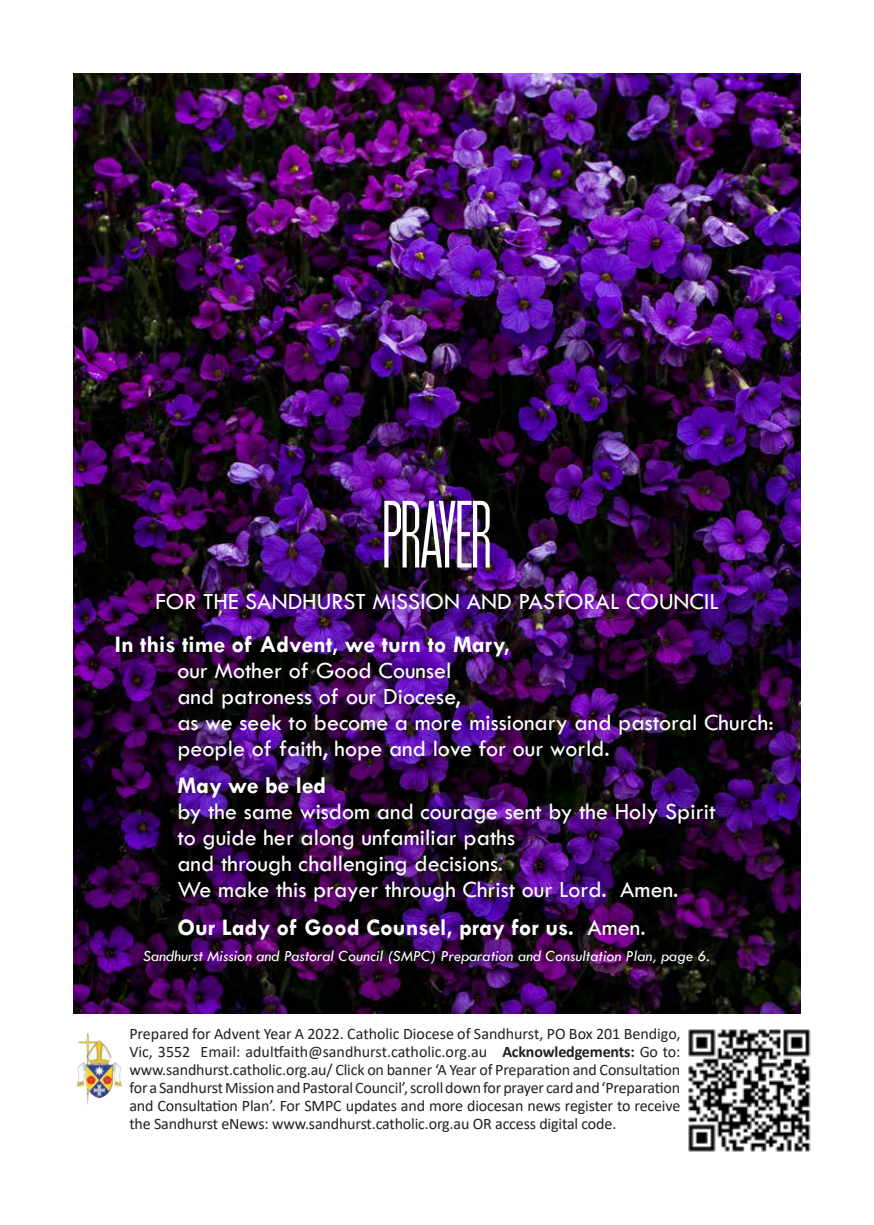
<style>
.page{position:relative;width:874px;height:1225px;background:#fff}
.page>*{position:absolute;margin:0;border:0;box-sizing:border-box;transform-origin:0 0}
.t1{font:100px "SF Movie Poster";color:#fff}
.t2{font:24px "Tw Cen";color:#fff}
.t3{font:700 24px "Tw Cen";color:#fff}
.t4{font:16px/18px "Calibri";letter-spacing:-.01em;color:#231f20;text-align:justify}
.t5{font:italic 16px "Tw Cen";color:#fff}
.s1{font-weight:400}
.s2{font-weight:700}
</style>
<div class="page">
<img style="left:74px;top:74px;width:725px;height:939px">
<img style="left:688px;top:1029px;width:121px;height:122px">
<img style="left:76px;top:1033px;width:47px;height:72px">
<p class="t1" style="left:383px;top:481px;width:109px">PRAYER</p>
<p class="t2" style="left:155px;top:587px;width:564px">FOR THE SANDHURST MISSION AND PASTORAL COUNCIL</p>
<p class="t3" style="left:115px;top:630px;width:396px">In this time of Advent, we turn to Mary,</p>
<p class="t2" style="left:177px;top:656px;width:275px">our Mother of Good Counsel</p>
<p class="t2" style="left:177px;top:682px;width:284px">and patroness of our Diocese,</p>
<p class="t2" style="left:177px;top:708px;width:597px">as we seek to become a more missionary and pastoral Church:</p>
<p class="t2" style="left:177px;top:734px;width:434px">people of faith, hope and love for our world.</p>
<p class="t3" style="left:177px;top:771px;width:150px">May we be led</p>
<p class="t2" style="left:177px;top:797px;width:539px">by the same wisdom and courage sent by the Holy Spirit</p>
<p class="t2" style="left:177px;top:823px;width:339px">to guide her along unfamiliar paths</p>
<p class="t2" style="left:177px;top:849px;width:327px">and through challenging decisions.</p>
<p class="t2" style="left:177px;top:875px;width:502px">We make this prayer through Christ our Lord. Amen.</p>
<p class="t3" style="left:177px;top:912px;width:469px">Our Lady of Good Counsel, pray for us. <span class="s1">Amen.</span></p>
<p class="t5" style="left:143px;top:946px;width:567px">Sandhurst Mission and Pastoral Council (SMPC) Preparation and Consultation Plan, page 6.</p>
<p class="t4" style="left:129px;top:1024px;width:552px">Prepared for Advent Year A 2022. Catholic Diocese of Sandhurst, PO Box 201 Bendigo, Vic, 3552 Email: adultfaith@sandhurst.catholic.org.au <span class="s2">Acknowledgements:</span> Go to: www.sandhurst.catholic.org.au/ Click on banner ‘A Year of Preparation and Consultation for a Sandhurst Mission and Pastoral Council’, scroll down for prayer card and ‘Preparation and Consultation Plan’. For SMPC updates and more diocesan news register to receive the Sandhurst eNews: www.sandhurst.catholic.org.au OR access digital code.</p>
</div>
